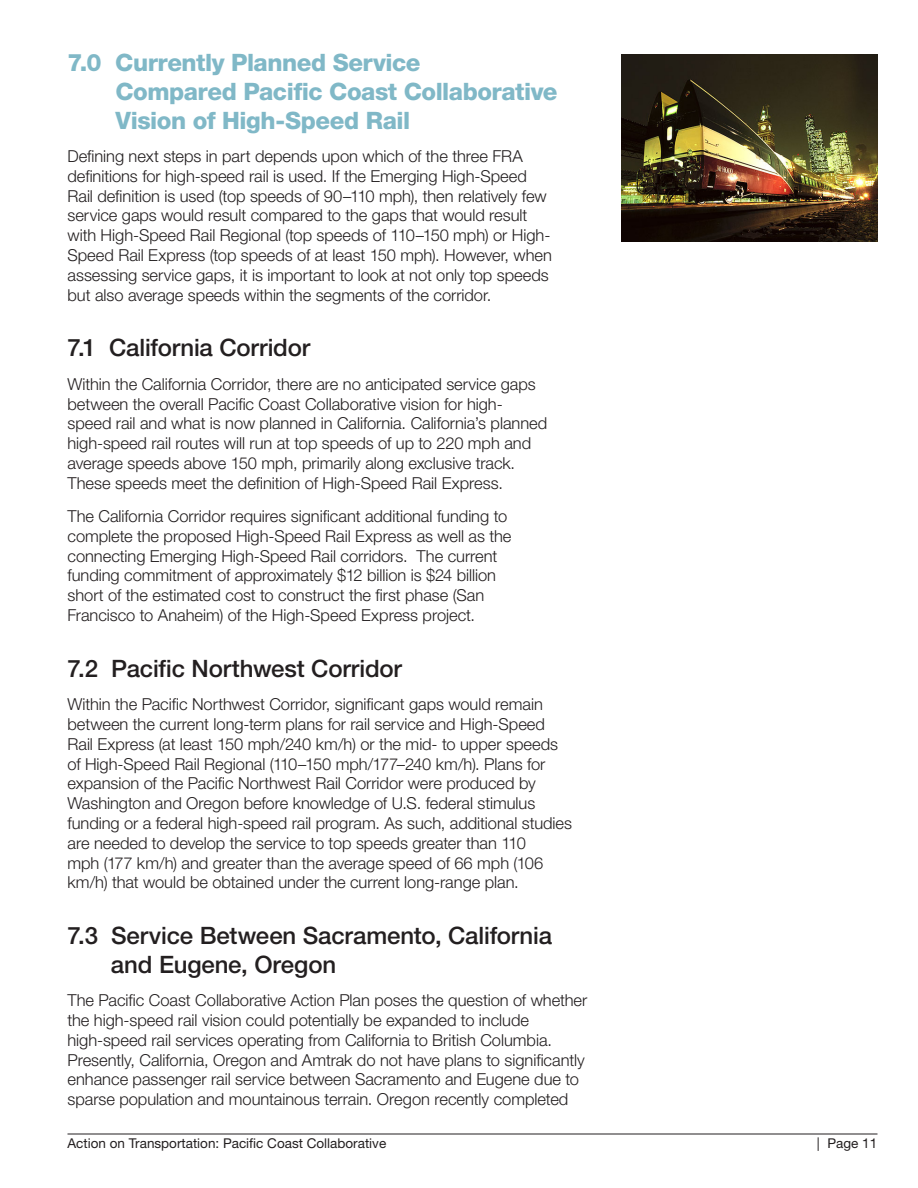
<style>
.page{position:relative;width:918px;height:1188px;background:#fff}
.page>*{position:absolute;margin:0;border:0;box-sizing:border-box;transform-origin:0 0}
.Header_2{font:500 24px/28.8px "Helvetica Neue LT Std";letter-spacing:-.005em;color:#231f20}
.Header_1{font:800 24px/28.8px "Helvetica Neue LT Std";letter-spacing:-.02em;color:#80b8c7}
.Body_Text{font:300 16.5px/19.8px "Helvetica Neue LT Std";letter-spacing:-.005em;color:#231f20}
.t1{font:13.5px "Helvetica Neue LT Std";color:#231f20}
</style>
<div class="page">
<hr style="left:68px;top:1134px;width:810px;height:1px;background:#231f20">
<img style="left:621px;top:54px;width:257px;height:188px">
<p class="Header_1" style="left:116px;top:48px;width:443px;text-indent:-48px">7.0 Currently Planned Service<br>Compared Pacific Coast Collaborative<br>Vision of High-Speed Rail</p>
<p class="Body_Text" style="left:68px;top:146px;width:486px">Defining next steps in part depends upon which of the three FRA definitions for high-speed rail is used. If the Emerging High-Speed Rail definition is used (top speeds of 90–110 mph), then relatively few service gaps would result compared to the gaps that would result with High-Speed Rail Regional (top speeds of 110–150 mph) or High-Speed Rail Express (top speeds of at least 150 mph). However, when assessing service gaps, it is important to look at not only top speeds but also average speeds within the segments of the corridor.</p>
<p class="Header_2" style="left:68px;top:333px;width:244px">7.1 California Corridor</p>
<p class="Body_Text" style="left:68px;top:374px;width:481px">Within the California Corridor, there are no anticipated service gaps between the overall Pacific Coast Collaborative vision for high&shy;speed rail and what is now planned in California. California’s planned high-speed rail routes will run at top speeds of up to 220 mph and average speeds above 150 mph, primarily along exclusive track.<br>These speeds meet the definition of High-Speed Rail Express.</p>
<p class="Body_Text" style="left:68px;top:506px;width:445px">The California Corridor requires significant additional funding to complete the proposed High-Speed Rail Express as well as the connecting Emerging High-Speed Rail corridors. The current funding commitment of approximately $12 billion is $24 billion short of the estimated cost to construct the first phase (San Francisco to Anaheim) of the High-Speed Express project.</p>
<p class="Header_2" style="left:68px;top:654px;width:336px">7.2 Pacific Northwest Corridor</p>
<p class="Body_Text" style="left:68px;top:694px;width:506px">Within the Pacific Northwest Corridor, significant gaps would remain between the current long-term plans for rail service and High-Speed Rail Express (at least 150 mph/240 km/h) or the mid- to upper speeds of High-Speed Rail Regional (110–150 mph/177–240 km/h). Plans for expansion of the Pacific Northwest Rail Corridor were produced by Washington and Oregon before knowledge of U.S. federal stimulus funding or a federal high-speed rail program. As such, additional studies are needed to develop the service to top speeds greater than 110<br>mph (177 km/h) and greater than the average speed of 66 mph (106 km/h) that would be obtained under the current long-range plan.</p>
<p class="Header_2" style="left:111px;top:921px;width:443px;text-indent:-43px">7.3 Service Between Sacramento, California and Eugene, Oregon</p>
<p class="Body_Text" style="left:68px;top:990px;width:521px">The Pacific Coast Collaborative Action Plan poses the question of whether the high-speed rail vision could potentially be expanded to include high-speed rail services operating from California to British Columbia.<br>Presently, California, Oregon and Amtrak do not have plans to significantly enhance passenger rail service between Sacramento and Eugene due to sparse population and mountainous terrain. Oregon recently completed</p>
<p class="t1" style="left:68px;top:1135px;width:320px">Action on Transportation: Pacific Coast Collaborative</p>
<p class="t1" style="left:817px;top:1135px;width:62px">| Page 11</p>
</div>
